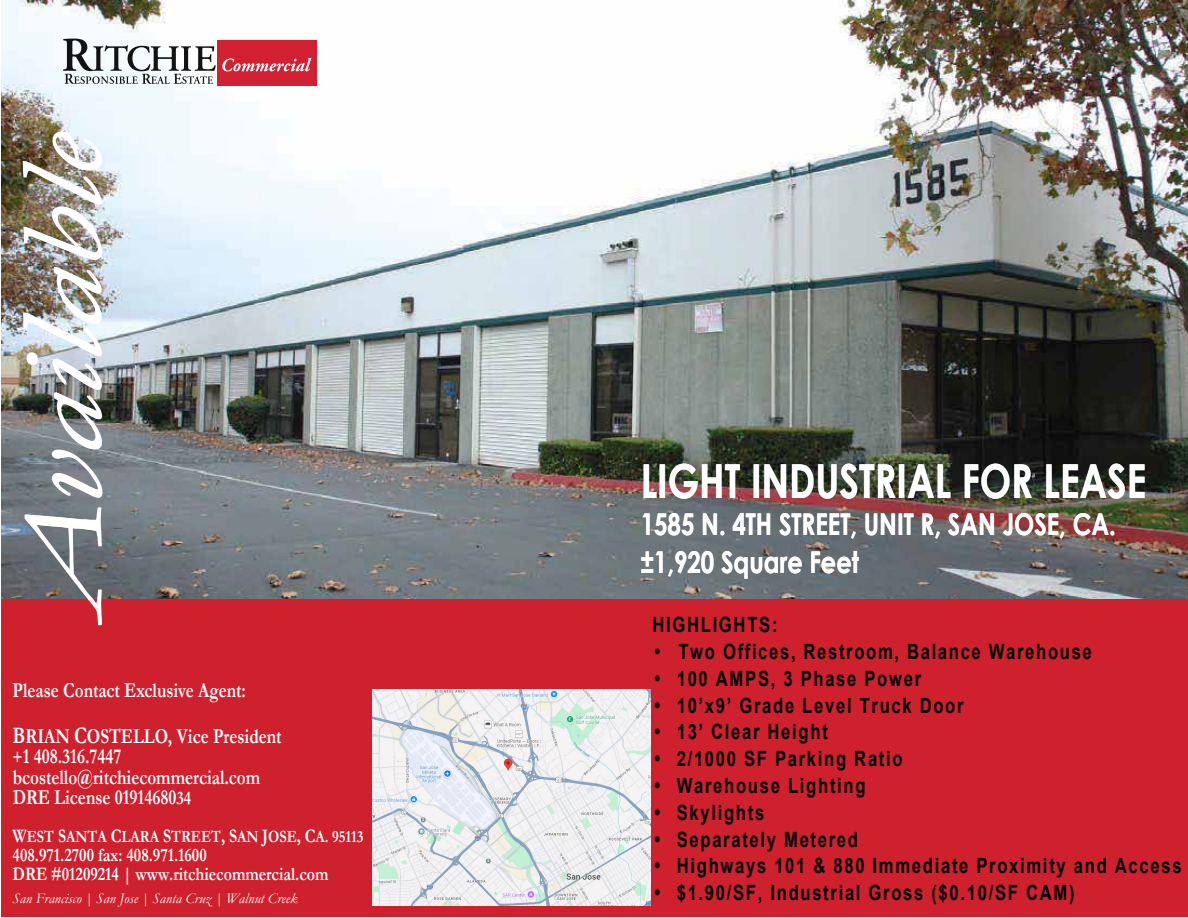
<style>
.page{position:relative;width:1188px;height:918px;background:#fff}
.page>*{position:absolute;margin:0;border:0;box-sizing:border-box;transform-origin:0 0}
.t1{font:italic 116.4px "Garamond";color:#fff;scale:1.26 1}
.t2{font:700 46.8px "Century Gothic";color:#fff;scale:.8 1}
.t3{font:700 30px/37.5px "Century Gothic";color:#fff;scale:.8 1}
.t4{font:700 21.45px/20.5px "Garamond";color:#fff;scale:.8 1}
.t5{font:700 21px "Arial";letter-spacing:.1em;color:#020202;scale:.79 1}
.t6{font:700 19.2px/19px "Garamond";color:#fff;scale:.83 1}
.t7{font:700 17.25px "Garamond";color:#fff;scale:.83 1}
.t8{font:italic 14.7px "Garamond";color:#fff}
.s1{font-size:23.7px}
.s2{font-size:19.05px}
.s3{font-size:19.2px}
.s4{font-family:"Century Gothic";color:#130d0f}
</style>
<div class="page">
<img style="left:1px;top:0;width:1187px;height:599px">
<div style="left:1px;top:599px;width:1187px;height:318px;background:#cf202e"></div>
<svg style="left:99px;top:323px;width:3px;height:4px"></svg>
<svg style="left:99px;top:275px;width:3px;height:4px"></svg>
<svg style="left:63px;top:39px;width:254px;height:46px"></svg>
<img style="left:372px;top:690px;width:279px;height:216px">
<h1 class="t1" style="left:-15px;top:617px;width:387px;rotate:-90deg">Available</h1>
<p class="t4" style="left:13px;top:668px;width:338px;line-height:45.6px">Please Contact Exclusive Agent:<br><span class="s1">B</span>RIAN <span class="s1">C</span>OSTELLO, Vice President</p>
<p class="t4" style="left:13px;top:746px;width:311px"><span class="s2">+</span>1 408.316.7447 bcostello@ritchiecommercial.com<br>DRE License 01914680<span class="s3">34</span></p>
<p class="t7" style="left:13px;top:825px;width:424px"><span class="s3">W</span>EST <span class="s3">S</span>ANTA <span class="s3">C</span>LARA <span class="s3">S</span>TREET<span class="s3">, S</span>AN <span class="s3">J</span>OSE<span class="s3">, C</span>A. 95113</p>
<p class="t6" style="left:13px;top:846px;width:382px">408.971.2700 fax: 408.971.1600<br>DRE #01209214 | www.ritchiecommercial.com</p>
<p class="t8" style="left:13px;top:888px;width:287px">San Francisco | San Jose | Santa Cruz | Walnut Creek</p>
<h2 class="t2" style="left:641px;top:445px;width:633px">LIGHT INDUSTRIAL FOR LEASE</h2>
<h3 class="t3" style="left:641px;top:504px;width:596px">1585 N. 4TH STREET, UNIT R, SAN JOSE, CA. ±1,920 Square Feet</h3>
<p class="t5" style="left:652px;top:610px;width:160px">HIGHLIGHTS:</p>
<p class="t5" style="left:652px;top:637px;width:558px"><span class="s4">•</span> Two Offices, Restroom, Balance Warehouse</p>
<p class="t5" style="left:652px;top:664px;width:342px"><span class="s4">•</span> 100 AMPS, 3 Phase Power</p>
<p class="t5" style="left:652px;top:691px;width:396px"><span class="s4">•</span> 10’x9’ Grade Level Truck Door</p>
<p class="t5" style="left:652px;top:717px;width:224px"><span class="s4">•</span> 13’ Clear Height</p>
<p class="t5" style="left:652px;top:744px;width:318px"><span class="s4">•</span> 2/1000 SF Parking Ratio</p>
<p class="t5" style="left:652px;top:771px;width:271px"><span class="s4">•</span> Warehouse Lighting</p>
<p class="t5" style="left:652px;top:798px;width:143px"><span class="s4">•</span> Skylights</p>
<p class="t5" style="left:652px;top:824px;width:262px"><span class="s4">•</span> Separately Metered</p>
<p class="t5" style="left:652px;top:851px;width:671px"><span class="s4">•</span> Highways 101 &amp; 880 Immediate Proximity and Access</p>
<p class="t5" style="left:652px;top:878px;width:536px"><span class="s4">•</span> $1.90/SF, Industrial Gross ($0.10/SF CAM)</p>
</div>
